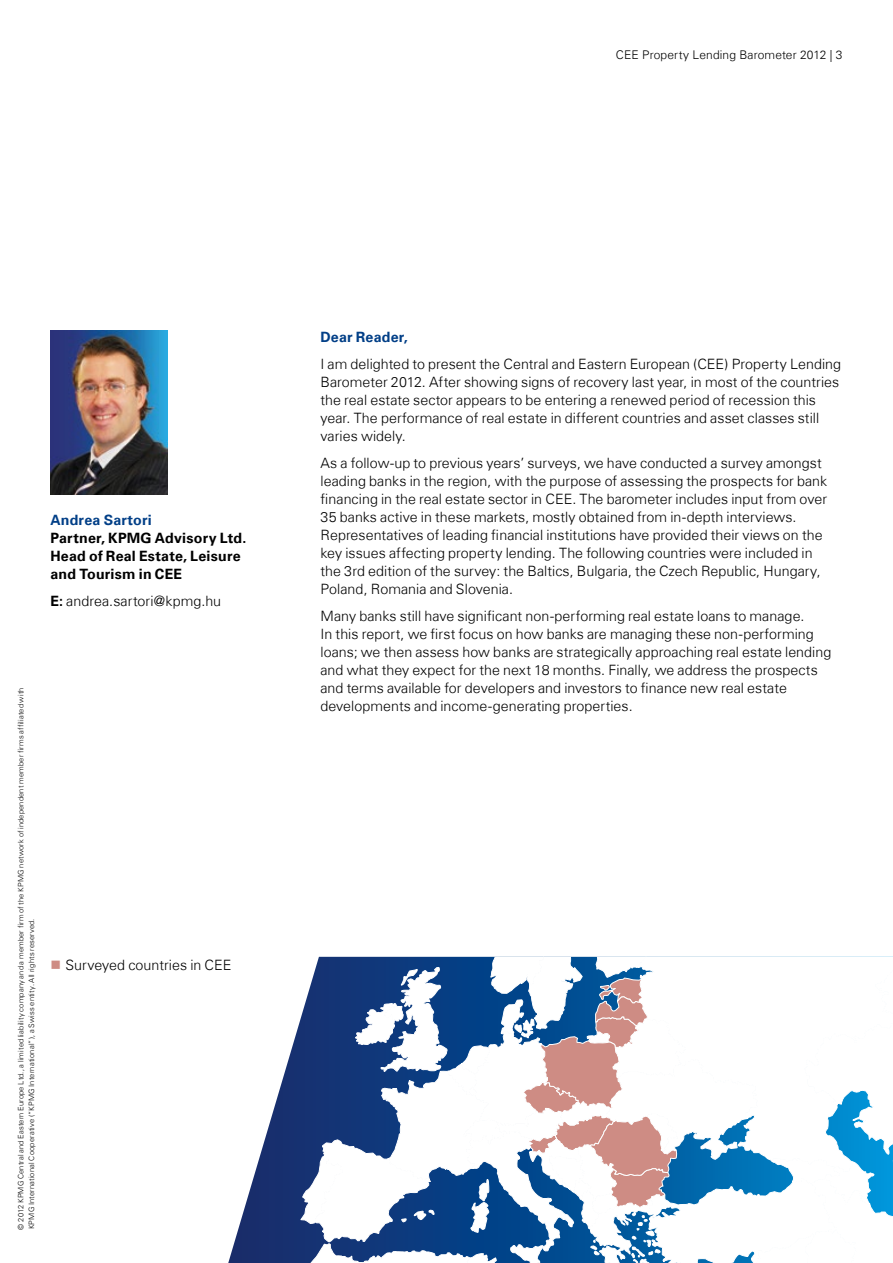
<style>
.page{position:relative;width:893px;height:1263px;background:#fff}
.page>*{position:absolute;margin:0;border:0;box-sizing:border-box;transform-origin:0 0}
.t1{font:300 14.25px/18px "Universfor KPMG";color:#000}
.t2{font:700 14.25px/18px "Universfor KPMG";letter-spacing:.015em;color:#000}
.t3{font:700 14.25px "Universfor KPMG";letter-spacing:.015em;color:#023f87}
.t4{font:300 12px "Universfor KPMG";letter-spacing:.01em;color:#000}
.t5{font:300 7.5px/10.5px "Universfor KPMG";letter-spacing:.02em;color:#000}
.s1{font-weight:700}
.s2{color:#ce8c84}
</style>
<div class="page">
<svg style="left:228px;top:957px;width:665px;height:306px"></svg>
<img style="left:50px;top:330px;width:117px;height:164px">
<p class="t4" style="left:616px;top:48px;width:228px">CEE Property Lending Barometer 2012 | 3</p>
<p class="t3" style="left:50px;top:512px;width:103px">Andrea Sartori</p>
<p class="t2" style="left:50px;top:529px;width:197px">Partner, KPMG Advisory Ltd.<br>Head of Real Estate, Leisure and Tourism in CEE</p>
<p class="t1" style="left:50px;top:592px;width:172px"><span class="s1">E:</span> andrea.sartori@kpmg.hu</p>
<p class="t5" style="left:16px;top:1229px;width:543px;rotate:-90deg">© 2012 KPMG Central and Eastern Europe Ltd., a limited liability company and a member firm of the KPMG network of independent member firms affiliated with<br>KPMG International Cooperative (“KPMG International”), a Swiss entity. All rights reserved.</p>
<p class="t1" style="left:50px;top:955px;width:183px"><span class="s2">■</span> Surveyed countries in CEE</p>
<p class="t3" style="left:320px;top:329px;width:89px">Dear Reader,</p>
<p class="t1" style="left:320px;top:355px;width:522px">I am delighted to present the Central and Eastern European (CEE) Property Lending Barometer 2012. After showing signs of recovery last year, in most of the countries the real estate sector appears to be entering a renewed period of recession this year. The performance of real estate in different countries and asset classes still varies widely.</p>
<p class="t1" style="left:320px;top:454px;width:508px">As a follow-up to previous years’ surveys, we have conducted a survey amongst leading banks in the region, with the purpose of assessing the prospects for bank financing in the real estate sector in CEE. The barometer includes input from over 35 banks active in these markets, mostly obtained from in-depth interviews.<br>Representatives of leading financial institutions have provided their views on the key issues affecting property lending. The following countries were included in the 3rd edition of the survey: the Baltics, Bulgaria, the Czech Republic, Hungary, Poland, Romania and Slovenia.</p>
<p class="t1" style="left:320px;top:607px;width:512px">Many banks still have significant non-performing real estate loans to manage.<br>In this report, we first focus on how banks are managing these non-performing loans; we then assess how banks are strategically approaching real estate lending and what they expect for the next 18 months. Finally, we address the prospects and terms available for developers and investors to finance new real estate developments and income-generating properties.</p>
</div>
